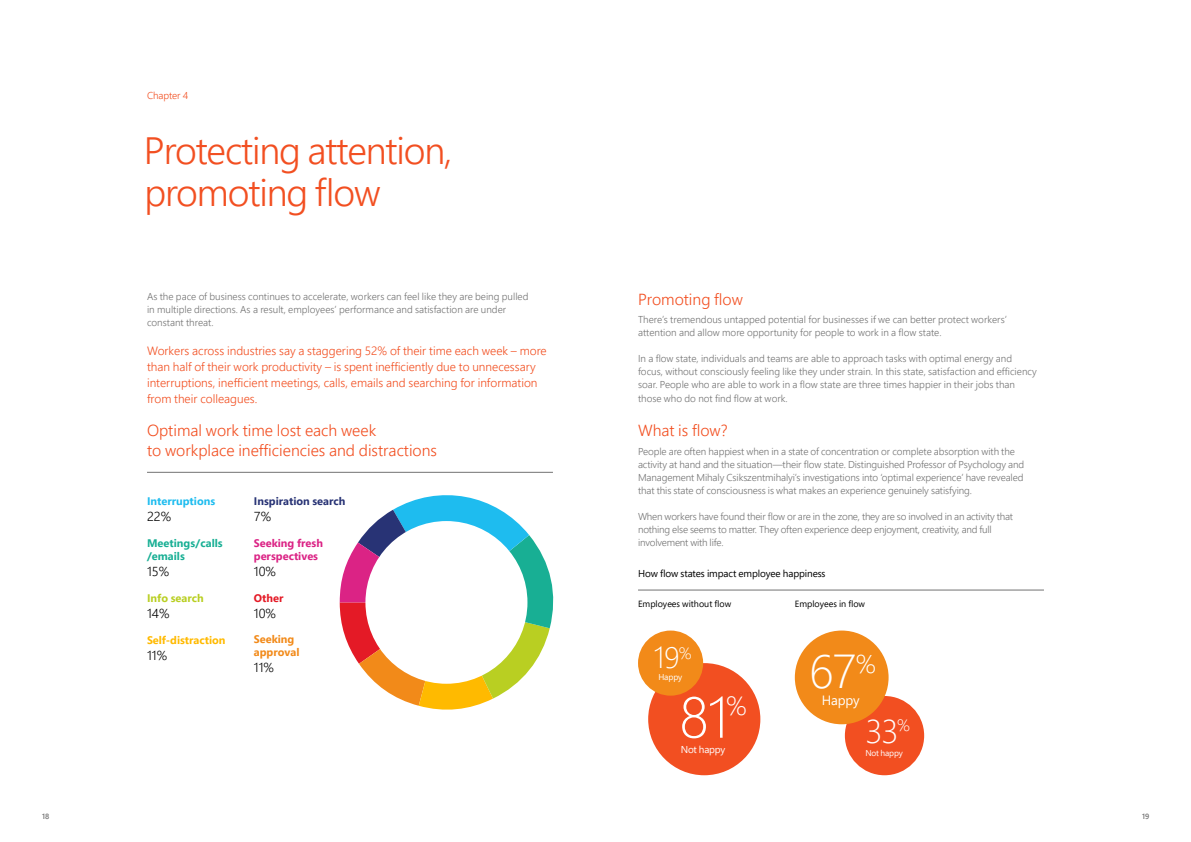
<style>
.page{position:relative;width:1191px;height:842px;background:#fff}
.page>*{position:absolute;margin:0;border:0;box-sizing:border-box;transform-origin:0 0}
.t1{font:300 57.8px "Segoe Pro";color:#fff}
.t2{font:300 47.5px "Segoe Pro";color:#fff}
.t3{font:300 38px/42px "Segoe Pro";letter-spacing:-.03em;color:#f24f21}
.t4{font:300 33.6px "Segoe Pro";color:#fff}
.t5{font:300 30.1px "Segoe Pro";color:#fff}
.t6{font:300 16px/20px "Segoe Pro";color:#f24f21}
.t7{font:13.4px "Segoe Pro";letter-spacing:-.01em;color:#fff}
.t8{font:300 13px "Segoe Pro";color:#000}
.t9{font:300 12px/16px "Segoe Pro";color:#f24f21}
.t10{font:700 11px/13px "Segoe Pro";color:#db2385}
.t11{font:700 11px/13px "Segoe Pro";color:#18af94}
.t12{font:700 11px "Segoe Pro";color:#283375}
.t13{font:700 11px "Segoe Pro";color:#ffba00}
.t14{font:700 11px/13px "Segoe Pro";color:#f28a19}
.t15{font:700 11px "Segoe Pro";color:#1ebcef}
.t16{font:700 11px "Segoe Pro";color:#b9cf22}
.t17{font:700 11px "Segoe Pro";color:#e41a26}
.t18{font:300 10px/13px "Segoe Pro";color:#737373}
.t19{font:300 10px/13px "Segoe Pro";letter-spacing:-.02em;color:#737373}
.t20{font:10px "Segoe Pro";letter-spacing:-.01em;color:#000}
.t21{font:10px "Segoe Pro";letter-spacing:-.02em;color:#fff}
.t22{font:300 10px "Segoe Pro";letter-spacing:-.01em;color:#f24f21}
.t23{font:9px "Segoe Pro";color:#000}
.t24{font:8.5px "Segoe Pro";letter-spacing:-.01em;color:#fff}
.t25{font:8.4px "Segoe Pro";letter-spacing:-.02em;color:#fff}
.t26{font:600 7.5px "Segoe Pro";color:#737373}
</style>
<div class="page">
<div style="left:648px;top:663px;width:112px;height:112px;background:#f24f21;border-radius:50%"></div>
<hr style="left:638px;top:590px;width:406px;height:1px;background:#737373">
<hr style="left:147px;top:472px;width:406px;height:1px;background:#737373">
<svg style="left:340px;top:495px;width:214px;height:215px"></svg>
<div style="left:365px;top:521px;width:162px;height:163px;background:#fff;border-radius:50%"></div>
<div style="left:638px;top:630px;width:65px;height:66px;background:#f28a19;border-radius:50%"></div>
<div style="left:845px;top:696px;width:79px;height:79px;background:#f24f21;border-radius:50%"></div>
<div style="left:795px;top:630px;width:93px;height:94px;background:#f28a19;border-radius:50%"></div>
<p class="t22" style="left:147px;top:89px;width:43px">Chapter 4</p>
<h3 class="t3" style="left:144px;top:129px;width:310px">Protecting attention, promoting flow</h3>
<p class="t18" style="left:147px;top:290px;width:383px">As the pace of business continues to accelerate, workers can feel like they are being pulled in multiple directions. As a result, employees’ performance and satisfaction are under constant threat.</p>
<p class="t9" style="left:147px;top:343px;width:401px">Workers across industries say a staggering 52% of their time each week – more than half of their work productivity – is spent inefficiently due to unnecessary interruptions, inefficient meetings, calls, emails and searching for information from their colleagues.</p>
<h3 class="t6" style="left:147px;top:420px;width:291px">Optimal work time lost each week<br>to workplace inefficiencies and distractions</h3>
<p class="t12" style="left:254px;top:493px;width:93px">Inspiration search</p>
<h3 class="t8" style="left:254px;top:507px;width:19px">7%</h3>
<p class="t10" style="left:254px;top:536px;width:71px">Seeking fresh perspectives</p>
<h3 class="t8" style="left:254px;top:562px;width:24px">10%</h3>
<p class="t17" style="left:254px;top:590px;width:31px">Other</p>
<h3 class="t8" style="left:254px;top:604px;width:24px">10%</h3>
<p class="t14" style="left:254px;top:632px;width:47px">Seeking approval</p>
<h3 class="t8" style="left:254px;top:658px;width:22px">11%</h3>
<p class="t15" style="left:147px;top:493px;width:70px">Interruptions</p>
<h3 class="t8" style="left:147px;top:507px;width:26px">22%</h3>
<p class="t11" style="left:147px;top:536px;width:77px">Meetings/calls /emails</p>
<h3 class="t8" style="left:147px;top:562px;width:24px">15%</h3>
<p class="t16" style="left:147px;top:590px;width:58px">Info search</p>
<h3 class="t8" style="left:147px;top:604px;width:24px">14%</h3>
<p class="t13" style="left:147px;top:632px;width:80px">Self-distraction</p>
<h3 class="t8" style="left:147px;top:646px;width:22px">11%</h3>
<h3 class="t6" style="left:638px;top:289px;width:106px">Promoting flow</h3>
<p class="t18" style="left:638px;top:313px;width:370px">There’s tremendous untapped potential for businesses if we can better protect workers’ attention and allow more opportunity for people to work in a flow state.</p>
<p class="t18" style="left:638px;top:352px;width:400px">In a flow state, individuals and teams are able to approach tasks with optimal energy and focus, without consciously feeling like they under strain. In this state, satisfaction and efficiency soar. People who are able to work in a flow state are three times happier in their jobs than</p>
<p class="t18" style="left:638px;top:392px;width:151px">those who do not find flow at work.</p>
<h3 class="t6" style="left:638px;top:420px;width:91px">What is flow?</h3>
<p class="t18" style="left:638px;top:445px;width:388px">People are often happiest when in a state of concentration or complete absorption with the activity at hand and the situation—their flow state. Distinguished Professor of Psychology and Management Mihaly Csikszentmihalyi’s investigations into ‘optimal experience’ have revealed that this state of consciousness is what makes an experience genuinely satisfying.</p>
<p class="t19" style="left:638px;top:510px;width:376px">When workers have found their flow or are in the zone, they are so involved in an activity that nothing else seems to matter. They often experience deep enjoyment, creativity, and full involvement with life.</p>
<p class="t20" style="left:638px;top:567px;width:189px">How flow states impact employee happiness</p>
<p class="t23" style="left:638px;top:598px;width:95px">Employees without flow</p>
<p class="t23" style="left:795px;top:598px;width:72px">Employees in flow</p>
<h3 class="t5" style="left:654px;top:637px;width:39px">19<sup>%</sup></h3>
<p class="t24" style="left:658px;top:671px;width:26px">Happy</p>
<h2 class="t2" style="left:809px;top:638px;width:68px">67<sup>%</sup></h2>
<h3 class="t7" style="left:822px;top:691px;width:39px">Happy</h3>
<h1 class="t1" style="left:679px;top:678px;width:69px">81<sup>%</sup></h1>
<h3 class="t4" style="left:865px;top:708px;width:46px">33<sup>%</sup></h3>
<p class="t25" style="left:865px;top:747px;width:39px">Not happy</p>
<p class="t21" style="left:680px;top:742px;width:46px">Not happy</p>
<p class="t26" style="left:42px;top:811px;width:9px">18</p>
<p class="t26" style="left:1142px;top:811px;width:9px">19</p>
</div>
